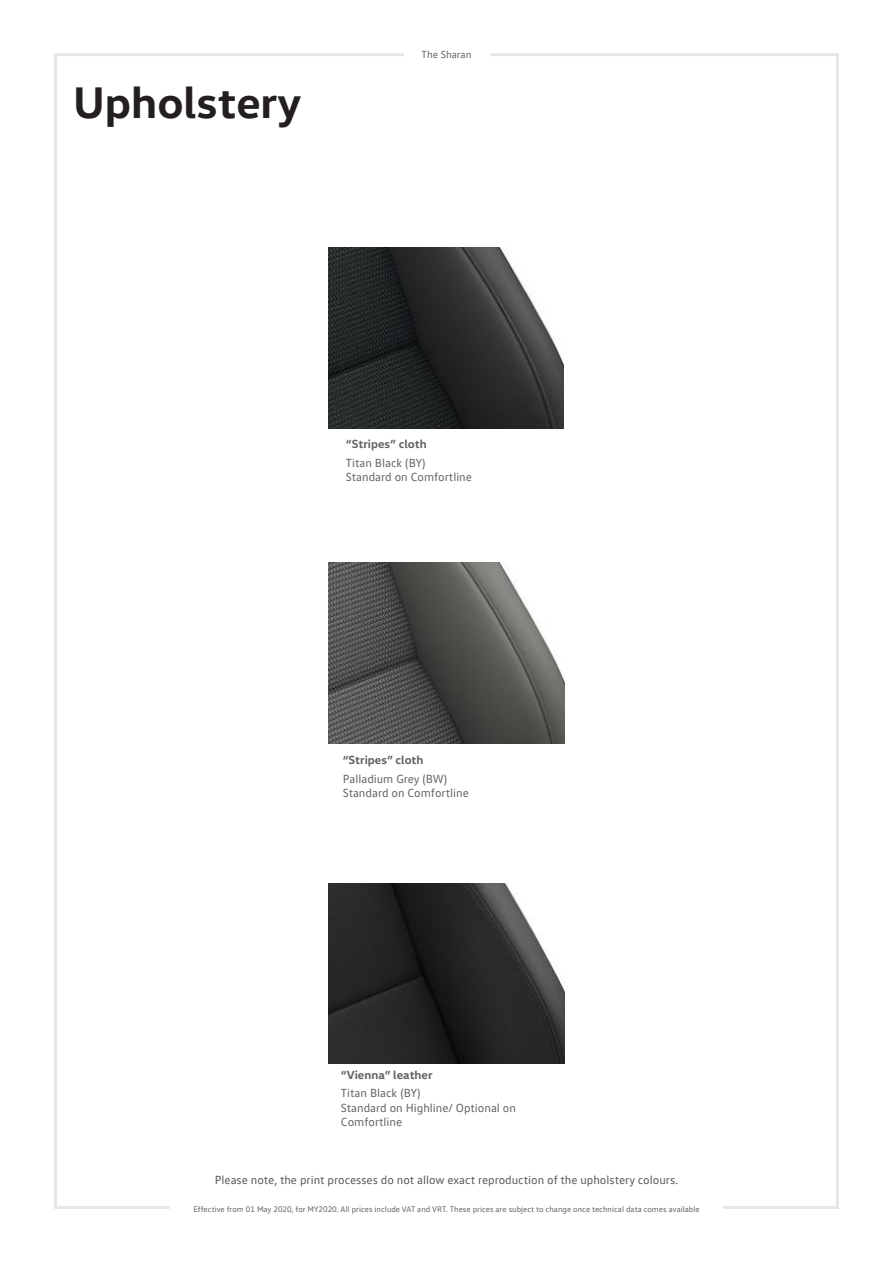
<style>
.page{position:relative;width:893px;height:1263px;background:#fff}
.page>*{position:absolute;margin:0;border:0;box-sizing:border-box;transform-origin:0 0}
.Page_heading{font:700 45px "VW Head";color:#231f20}
.Centred_text{font:12px/14.4px "VW Text";color:#636366}
.t1{font:12px "VW Text";color:#57585a}
.Centred_text-2{font:700 12px "VW Head";color:#636366}
.t2{font:10.5px "VW Text";color:#636366}
.t3{font:8.25px "VW Text";color:#636366}
</style>
<div class="page">
<img style="left:329px;top:562px;width:235px;height:182px">
<img style="left:329px;top:884px;width:235px;height:180px">
<img style="left:329px;top:248px;width:235px;height:181px">
<p class="Page_heading" style="left:73px;top:73px;width:230px">Upholstery</p>
<p class="t2" style="left:422px;top:47px;width:51px">The Sharan</p>
<p class="Centred_text-2" style="left:346px;top:436px;width:82px">“Stripes” cloth</p>
<p class="Centred_text" style="left:346px;top:455px;width:81px">Titan Black (BY)</p>
<p class="Centred_text" style="left:346px;top:469px;width:128px">Standard on Comfortline</p>
<p class="Centred_text-2" style="left:343px;top:752px;width:82px">“Stripes” cloth</p>
<p class="Centred_text" style="left:343px;top:771px;width:106px">Palladium Grey (BW)</p>
<p class="Centred_text" style="left:343px;top:785px;width:128px">Standard on Comfortline</p>
<p class="Centred_text-2" style="left:341px;top:1067px;width:93px">“Vienna” leather</p>
<p class="Centred_text" style="left:341px;top:1086px;width:81px">Titan Black (BY)</p>
<p class="Centred_text" style="left:341px;top:1100px;width:176px">Standard on Highline/ Optional on<br>Comfortline</p>
<p class="t1" style="left:215px;top:1172px;width:465px">Please note, the print processes do not allow exact reproduction of the upholstery colours.</p>
<p class="t3" style="left:193px;top:1204px;width:508px">Effective from 01 May 2020, for MY2020. All prices include VAT and VRT. These prices are subject to change once technical data comes available</p>
</div>
